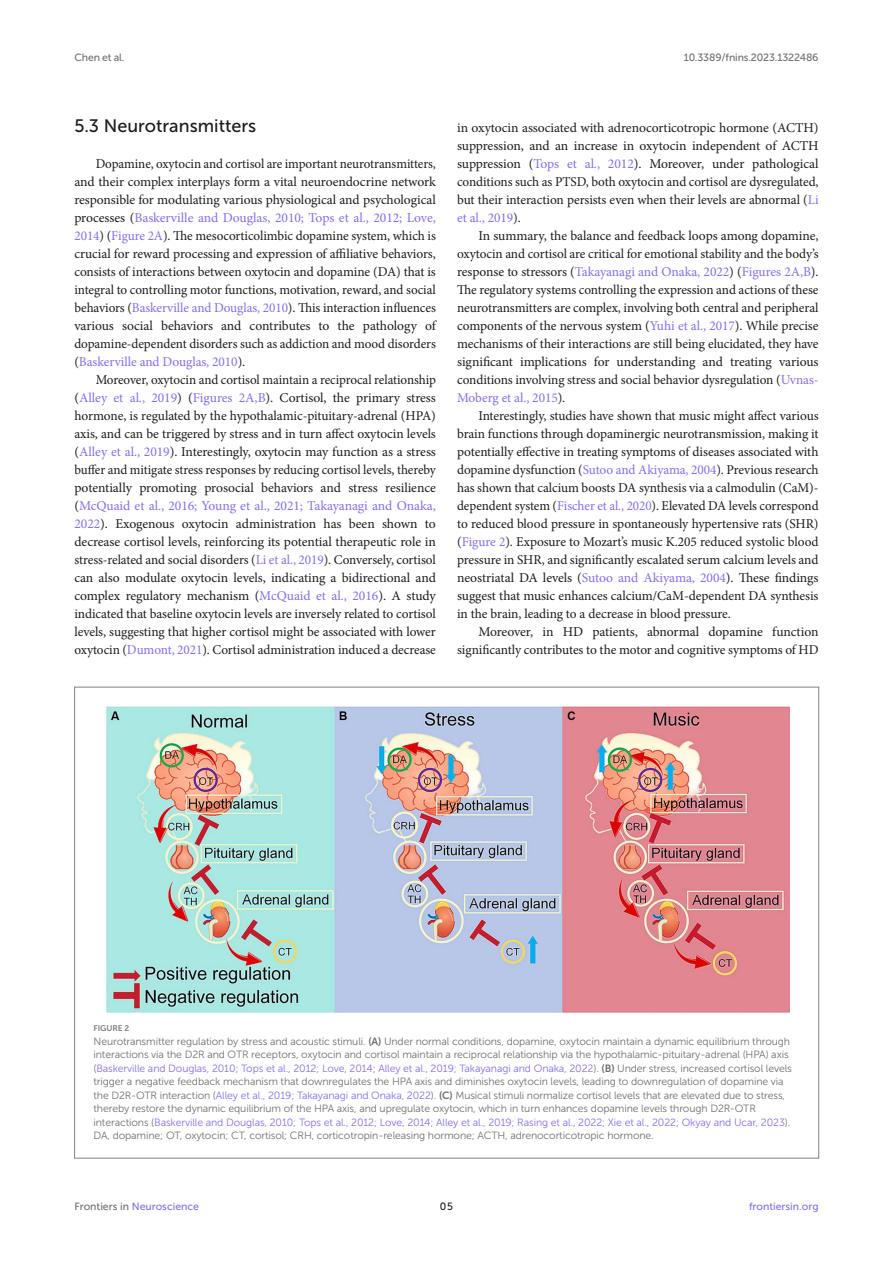
<style>
.page{position:relative;width:893px;height:1263px;background:#fff}
.page>*{position:absolute;margin:0;border:0;box-sizing:border-box;transform-origin:0 0}
.HEAD_2{font:18px "Museo Sans 500";color:#1b1c1b}
.TEXT{font:13.5px/18px "Minion Pro";letter-spacing:-.005em;color:#1b1c1b;text-align:justify}
.TEXT_FLUSH{font:13.5px/18px "Minion Pro";letter-spacing:-.005em;color:#1b1c1b;text-align:justify}
.FIG_LEG{font:10.5px/13.5px "Museo Sans 300";letter-spacing:-.01em;color:#706f70}
.t1{font:10.5px "Museo Sans 500";color:#856df0}
.t2{font:10.5px "Museo Sans 500";letter-spacing:-.015em;color:#706f70}
.t3{font:10.5px "Museo Sans 500";color:#1b1c1b}
.FIG_HD{font:8.25px "Museo Sans 700";letter-spacing:-.01em;color:#7e7f7f}
.s1{color:#856df0}
.s2{font-family:"Museo Sans 700"}
.s3{color:#706f70}
</style>
<div class="page">
<img style="left:106px;top:706px;width:683px;height:306px">
<p class="t2" style="left:74px;top:51px;width:52px">Chen et al.</p>
<p class="t2" style="left:684px;top:51px;width:136px">10.3389/fnins.2023.1322486</p>
<p class="HEAD_2" style="left:74px;top:116px;width:183px">5.3 Neurotransmitters</p>
<p class="TEXT_FLUSH" style="left:74px;top:155px;width:363px;text-indent:21px">Dopamine, oxytocin and cortisol are important neurotransmitters, and their complex interplays form a vital neuroendocrine network responsible for modulating various physiological and psychological processes (<span class="s1">Baskerville and Douglas, 2010; Tops et al., 2012; Love, 2014</span>) (<span class="s1">Figure 2A</span>). The mesocorticolimbic dopamine system, which is crucial for reward processing and expression of affiliative behaviors, consists of interactions between oxytocin and dopamine (DA) that is integral to controlling motor functions, motivation, reward, and social behaviors (<span class="s1">Baskerville and Douglas, 2010</span>). This interaction influences various social behaviors and contributes to the pathology of dopamine-dependent disorders such as addiction and mood disorders (<span class="s1">Baskerville and Douglas, 2010</span>).</p>
<p class="TEXT" style="left:74px;top:371px;width:363px;text-indent:21px">Moreover, oxytocin and cortisol maintain a reciprocal relationship (<span class="s1">Alley et al., 2019</span>) (<span class="s1">Figures 2A,B</span>). Cortisol, the primary stress hormone, is regulated by the hypothalamic-pituitary-adrenal (HPA) axis, and can be triggered by stress and in turn affect oxytocin levels (<span class="s1">Alley et al., 2019</span>). Interestingly, oxytocin may function as a stress buffer and mitigate stress responses by reducing cortisol levels, thereby potentially promoting prosocial behaviors and stress resilience (<span class="s1">McQuaid et al., 2016; Young et al., 2021; Takayanagi and Onaka, 2022</span>). Exogenous oxytocin administration has been shown to decrease cortisol levels, reinforcing its potential therapeutic role in stress-related and social disorders (<span class="s1">Li et al., 2019</span>). Conversely, cortisol can also modulate oxytocin levels, indicating a bidirectional and complex regulatory mechanism (<span class="s1">McQuaid et al., 2016</span>). A study indicated that baseline oxytocin levels are inversely related to cortisol levels, suggesting that higher cortisol might be associated with lower oxytocin (<span class="s1">Dumont, 2021</span>). Cortisol administration induced a decrease</p>
<p class="TEXT" style="left:457px;top:119px;width:363px">in oxytocin associated with adrenocorticotropic hormone (ACTH) suppression, and an increase in oxytocin independent of ACTH suppression (<span class="s1">Tops et al., 2012</span>). Moreover, under pathological conditions such as PTSD, both oxytocin and cortisol are dysregulated, but their interaction persists even when their levels are abnormal (<span class="s1">Li et al., 2019</span>).</p>
<p class="TEXT" style="left:457px;top:227px;width:363px;text-indent:21px">In summary, the balance and feedback loops among dopamine, oxytocin and cortisol are critical for emotional stability and the body’s response to stressors (<span class="s1">Takayanagi and Onaka, 2022</span>) (<span class="s1">Figures 2A,B</span>).<br>The regulatory systems controlling the expression and actions of these neurotransmitters are complex, involving both central and peripheral components of the nervous system (<span class="s1">Yuhi et al., 2017</span>). While precise mechanisms of their interactions are still being elucidated, they have significant implications for understanding and treating various conditions involving stress and social behavior dysregulation (<span class="s1">Uvnas-Moberg et al., 2015</span>).</p>
<p class="TEXT" style="left:457px;top:407px;width:363px;text-indent:21px">Interestingly, studies have shown that music might affect various brain functions through dopaminergic neurotransmission, making it potentially effective in treating symptoms of diseases associated with dopamine dysfunction (<span class="s1">Sutoo and Akiyama, 2004</span>). Previous research has shown that calcium boosts DA synthesis via a calmodulin (CaM)- dependent system (<span class="s1">Fischer et al., 2020</span>). Elevated DA levels correspond to reduced blood pressure in spontaneously hypertensive rats (SHR) (<span class="s1">Figure 2</span>). Exposure to Mozart’s music K.205 reduced systolic blood pressure in SHR, and significantly escalated serum calcium levels and neostriatal DA levels (<span class="s1">Sutoo and Akiyama, 2004</span>). These findings suggest that music enhances calcium/CaM-dependent DA synthesis in the brain, leading to a decrease in blood pressure.</p>
<p class="TEXT" style="left:457px;top:623px;width:363px;text-align:right">Moreover, in HD patients, abnormal dopamine function significantly contributes to the motor and cognitive symptoms of HD</p>
<p class="FIG_HD" style="left:94px;top:1024px;width:37px">FIGURE 2</p>
<p class="FIG_LEG" style="left:94px;top:1034px;width:700px">Neurotransmitter regulation by stress and acoustic stimuli. <span class="s2">(A)</span> Under normal conditions, dopamine, oxytocin maintain a dynamic equilibrium through interactions via the D2R and OTR receptors, oxytocin and cortisol maintain a reciprocal relationship via the hypothalamic-pituitary-adrenal (HPA) axis (<span class="s1">Baskerville and Douglas, 2010; Tops et al., 2012; Love, 2014</span>; <span class="s1">Alley et al., 2019; Takayanagi and Onaka, 2022</span>). <span class="s2">(B)</span> Under stress, increased cortisol levels trigger a negative feedback mechanism that downregulates the HPA axis and diminishes oxytocin levels, leading to downregulation of dopamine via the D2R-OTR interaction (<span class="s1">Alley et al., 2019; Takayanagi and Onaka, 2022</span>). <span class="s2">(C)</span> Musical stimuli normalize cortisol levels that are elevated due to stress, thereby restore the dynamic equilibrium of the HPA axis, and upregulate oxytocin, which in turn enhances dopamine levels through D2R-OTR interactions (<span class="s1">Baskerville and Douglas, 2010; Tops et al., 2012; Love, 2014; Alley et al., 2019; Rasing et al., 2022; Xie et al., 2022; Okyay and Ucar, 2023</span>).<br>DA, dopamine; OT, oxytocin; CT, cortisol; CRH, corticotropin-releasing hormone; ACTH, adrenocorticotropic hormone.</p>
<p class="t1" style="left:74px;top:1200px;width:126px"><span class="s3">Frontiers in</span> Neuroscience</p>
<p class="t3" style="left:440px;top:1200px;width:14px">05</p>
<p class="t1" style="left:749px;top:1200px;width:71px">frontiersin.org</p>
</div>
